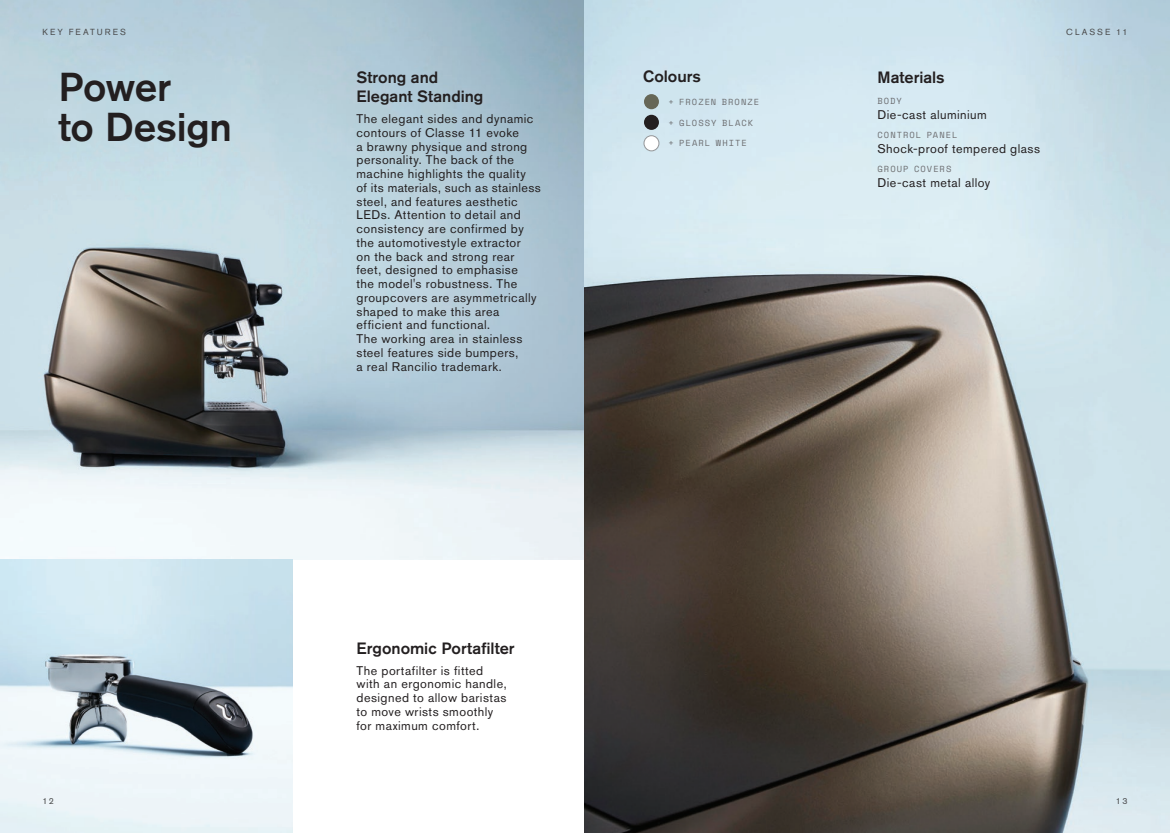
<style>
.page{position:relative;width:1170px;height:833px;background:#fff}
.page>*{position:absolute;margin:0;border:0;box-sizing:border-box;transform-origin:0 0}
.Titles2{font:500 40px/40px "Akzidenz Grotesk BQ";letter-spacing:-.01em;color:#231f20}
.Sub_heading_2{font:500 16.25px/19.5px "Akzidenz Grotesk BQ";color:#231f20}
.Sub_heading_2-2{font:12.5px/13.8px "Akzidenz Grotesk BQ";letter-spacing:.035em;color:#231f20}
.Body_Copy{font:12.5px/13.8px "Akzidenz Grotesk BQ";letter-spacing:.04em;color:#231f20}
.highlights{font:8.75px "Space Mono";letter-spacing:.12em;color:#6c6d70}
.Details{font:8.75px "Akzidenz Grotesk BQ";letter-spacing:.23em;color:#4b4c4d}
</style>
<div class="page">
<img style="left:0;top:0;width:585px;height:559px">
<img style="left:585px;top:0;width:584px;height:833px">
<img style="left:0;top:559px;width:292px;height:274px">
<div style="left:644px;top:115px;width:15px;height:15px;background:#231f20;border-radius:50%"></div>
<div style="left:644px;top:94px;width:15px;height:15px;background:#666757;border-radius:50%"></div>
<div style="left:644px;top:136px;width:15px;height:15px;background:#fff;border-radius:50%"></div>
<div style="left:643px;top:135px;width:16px;height:16px;border:1px solid #939598;border-radius:50%"></div>
<p class="Details" style="left:43px;top:27px;width:85px">KEY FEATURES</p>
<p class="Titles2" style="left:58px;top:66px;width:175px">Power<br>to Design</p>
<p class="Sub_heading_2" style="left:356px;top:67px;width:128px">Strong and<br>Elegant Standing</p>
<p class="Sub_heading_2-2" style="left:356px;top:112px;width:186px">The elegant sides and dynamic contours of Classe 11 evoke<br>a brawny physique and strong personality. The back of the machine highlights the quality<br>of its materials, such as stainless steel, and features aesthetic<br>LEDs. Attention to detail and consistency are confirmed by the automotivestyle extractor<br>on the back and strong rear feet, designed to emphasise<br>the model's robustness. The groupcovers are asymmetrically shaped to make this area efficient and functional.<br>The working area in stainless steel features side bumpers,<br>a real Rancilio trademark.</p>
<p class="Sub_heading_2" style="left:643px;top:67px;width:59px">Colours</p>
<p class="Sub_heading_2" style="left:877px;top:67px;width:69px">Materials</p>
<p class="highlights" style="left:877px;top:94px;width:26px">BODY</p>
<p class="Body_Copy" style="left:877px;top:108px;width:111px">Die-cast aluminium</p>
<p class="highlights" style="left:877px;top:129px;width:81px">CONTROL PANEL</p>
<p class="Body_Copy" style="left:877px;top:142px;width:164px">Shock-proof tempered glass</p>
<p class="highlights" style="left:877px;top:163px;width:75px">GROUP COVERS</p>
<p class="Body_Copy" style="left:877px;top:176px;width:114px">Die-cast metal alloy</p>
<p class="highlights" style="left:668px;top:96px;width:92px">+ FROZEN BRONZE</p>
<p class="highlights" style="left:668px;top:116px;width:86px">+ GLOSSY BLACK</p>
<p class="highlights" style="left:668px;top:137px;width:80px">+ PEARL WHITE</p>
<p class="Details" style="left:1066px;top:26px;width:63px">CLASSE 11</p>
<p class="Sub_heading_2" style="left:356px;top:638px;width:160px">Ergonomic Portafilter</p>
<p class="Body_Copy" style="left:356px;top:663px;width:151px">The portafilter is fitted with an ergonomic handle, designed to allow baristas to move wrists smoothly for maximum comfort.</p>
<p class="Details" style="left:43px;top:796px;width:13px">12</p>
<p class="Details" style="left:1115px;top:796px;width:13px">13</p>
</div>
